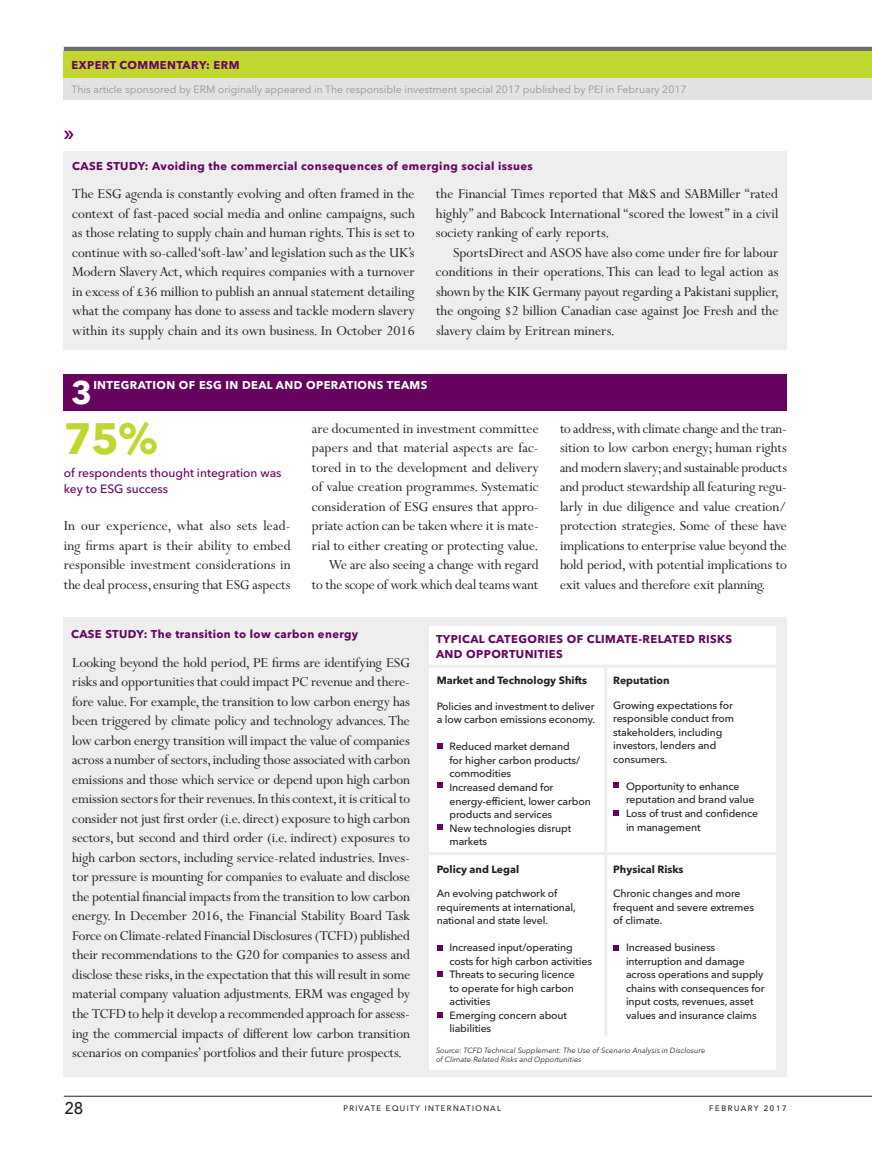
<style>
.page{position:relative;width:872px;height:1149px;background:#fff}
.page>*{position:absolute;margin:0;border:0;box-sizing:border-box;transform-origin:0 0}
.t1{font:700 43.5px "Avenir Next LT Pro";color:#c1d72f}
.t2{font:700 32.4px "Avenir Next LT Pro";color:#fff}
.t3{font:22.5px "Avenir Next LT Pro";color:#231f20}
.t4{font:15.3px/19.5px "Perpetua MT Pro";color:#231f20;text-align:justify}
.t5{font:500 12px/15px "Avenir Next LT Pro";color:#65035f}
.t6{font:700 11.25px/15px "Avenir Next LT Pro";letter-spacing:.035em;color:#65035f}
.t7{font:700 11.25px "Avenir Next LT Pro";letter-spacing:.035em;color:#fff}
.t8{font:500 10.5px/13.5px "Avenir Next LT Pro";letter-spacing:-.01em;color:#231f20}
.t9{font:10.5px "Avenir Next LT Pro";color:#939598}
.t10{font:700 10.5px "Avenir Next LT Pro";color:#231f20}
.t11{font:10.5px "Avenir Next LT Pro";letter-spacing:.08em;color:#231f20}
.t12{font:10.5px "Avenir Next LT Pro";letter-spacing:.1em;color:#231f20}
.t13{font:italic 7.5px/9px "Avenir Next LT Pro";color:#231f20}
</style>
<div class="page">
<hr style="left:64px;top:1095px;width:808px;height:1px;background:#231f20">
<hr style="left:64px;top:47px;width:808px;height:4px;background:#6c6d70">
<div style="left:64px;top:51px;width:808px;height:27px;background:#c1d72f"></div>
<div style="left:64px;top:151px;width:723px;height:198px;background:#eeeeef"></div>
<div style="left:64px;top:617px;width:723px;height:459px;background:#eeeeef"></div>
<div style="left:64px;top:374px;width:723px;height:36px;background:#65035f"></div>
<div style="left:429px;top:626px;width:346px;height:443px;background:#fff"></div>
<svg style="left:437px;top:743px;width:5px;height:5px"></svg>
<svg style="left:437px;top:945px;width:5px;height:5px"></svg>
<svg style="left:613px;top:945px;width:6px;height:5px"></svg>
<svg style="left:437px;top:782px;width:5px;height:5px"></svg>
<svg style="left:437px;top:971px;width:5px;height:5px"></svg>
<svg style="left:613px;top:782px;width:6px;height:5px"></svg>
<svg style="left:437px;top:824px;width:5px;height:6px"></svg>
<svg style="left:437px;top:1012px;width:5px;height:5px"></svg>
<svg style="left:613px;top:810px;width:6px;height:5px"></svg>
<hr style="left:604px;top:664px;width:3px;height:371px;background:#eeeeef">
<hr style="left:424px;top:851px;width:360px;height:3px;background:#eeeeef">
<hr style="left:424px;top:664px;width:360px;height:3px;background:#eeeeef">
<div style="left:64px;top:78px;width:808px;height:22px;background:#e1e2e4"></div>
<p class="t6" style="left:72px;top:57px;width:120px">INDIA ROUNDTABLE</p>
<p class="t6" style="left:72px;top:58px;width:169px">EXPERT COMMENTARY: ERM</p>
<p class="t6" style="left:72px;top:58px;width:169px">KEYNOTE INTERVIEW: ACTIS</p>
<p class="t9" style="left:72px;top:83px;width:616px">This article sponsored by ERM originally appeared in The responsible investment special 2017 published by PEI in February 2017</p>
<p class="t6" style="left:72px;top:158px;width:462px">CASE STUDY: Avoiding the commercial consequences of emerging social issues</p>
<p class="t4" style="left:72px;top:184px;width:344px">The ESG agenda is constantly evolving and often framed in the context of fast-paced social media and online campaigns, such as those relating to supply chain and human rights. This is set to continue with so-called ‘soft-law’ and legislation such as the UK’s Modern Slavery Act, which requires companies with a turnover in excess of £36 million to publish an annual statement detailing what the company has done to assess and tackle modern slavery within its supply chain and its own business. In October 2016</p>
<p class="t4" style="left:436px;top:184px;width:344px">the Financial Times reported that M&amp;S and SABMiller “rated highly” and Babcock International “scored the lowest” in a civil society ranking of early reports.</p>
<p class="t4" style="left:436px;top:243px;width:344px;text-indent:17px">SportsDirect and ASOS have also come under fire for labour conditions in their operations. This can lead to legal action as shown by the KIK Germany payout regarding a Pakistani supplier, the ongoing $2 billion Canadian case against Joe Fresh and the slavery claim by Eritrean miners.</p>
<h2 class="t2" style="left:71px;top:373px;width:22px">3</h2>
<p class="t7" style="left:93px;top:378px;width:335px">INTEGRATION OF ESG IN DEAL AND OPERATIONS TEAMS</p>
<h1 class="t1" style="left:64px;top:412px;width:96px">75%</h1>
<p class="t5" style="left:64px;top:465px;width:219px">of respondents thought integration was key to ESG success</p>
<p class="t4" style="left:64px;top:516px;width:228px">In our experience, what also sets lead&shy;ing firms apart is their ability to embed responsible investment considerations in the deal process, ensuring that ESG aspects</p>
<p class="t4" style="left:312px;top:418px;width:228px;text-align:right">are documented in investment committee papers and that material aspects are fac&shy;tored in to the development and delivery of value creation programmes. Systematic consideration of ESG ensures that appro&shy;priate action can be taken where it is mate&shy;rial to either creating or protecting value.<br>We are also seeing a change with regard<br>to the scope of work which deal teams want</p>
<p class="t4" style="left:560px;top:418px;width:228px">to address, with climate change and the tran&shy;sition to low carbon energy; human rights and modern slavery; and sustainable products and product stewardship all featuring regu&shy;larly in due diligence and value creation/ protection strategies. Some of these have implications to enterprise value beyond the hold period, with potential implications to exit values and therefore exit planning.</p>
<p class="t6" style="left:71px;top:626px;width:288px">CASE STUDY: The transition to low carbon energy</p>
<p class="t4" style="left:72px;top:652px;width:339px">Looking beyond the hold period, PE firms are identifying ESG risks and opportunities that could impact PC revenue and there&shy;fore value. For example, the transition to low carbon energy has been triggered by climate policy and technology advances. The low carbon energy transition will impact the value of companies across a number of sectors, including those associated with carbon emissions and those which service or depend upon high carbon emission sectors for their revenues. In this context, it is critical to consider not just first order (i.e. direct) exposure to high carbon sectors, but second and third order (i.e. indirect) exposures to high carbon sectors, including service-related industries. Inves&shy;tor pressure is mounting for companies to evaluate and disclose the potential financial impacts from the transition to low carbon energy. In December 2016, the Financial Stability Board Task Force on Climate-related Financial Disclosures (TCFD) published their recommendations to the G20 for companies to assess and disclose these risks, in the expectation that this will result in some material company valuation adjustments. ERM was engaged by the TCFD to help it develop a recommended approach for assess&shy;ing the commercial impacts of different low carbon transition scenarios on companies’ portfolios and their future prospects.</p>
<p class="t6" style="left:436px;top:631px;width:298px">TYPICAL CATEGORIES OF CLIMATE-RELATED RISKS<br>AND OPPORTUNITIES</p>
<p class="t10" style="left:437px;top:673px;width:152px">Market and Technology Shifts</p>
<p class="t8" style="left:437px;top:699px;width:160px">Policies and investment to deliver a low carbon emissions economy.</p>
<p class="t8" style="left:449px;top:739px;width:143px">Reduced market demand<br>for higher carbon products/ commodities<br>Increased demand for energy-efficient, lower carbon products and services<br>New technologies disrupt markets</p>
<p class="t10" style="left:437px;top:862px;width:84px">Policy and Legal</p>
<p class="t8" style="left:437px;top:886px;width:141px">An evolving patchwork of requirements at international, national and state level.</p>
<p class="t8" style="left:449px;top:940px;width:144px">Increased input/operating costs for high carbon activities<br>Threats to securing licence<br>to operate for high carbon activities<br>Emerging concern about liabilities</p>
<p class="t10" style="left:613px;top:673px;width:58px">Reputation</p>
<p class="t8" style="left:613px;top:698px;width:122px">Growing expectations for responsible conduct from stakeholders, including investors, lenders and consumers.</p>
<p class="t8" style="left:626px;top:779px;width:134px">Opportunity to enhance reputation and brand value<br>Loss of trust and confidence in management</p>
<p class="t10" style="left:613px;top:862px;width:72px">Physical Risks</p>
<p class="t8" style="left:613px;top:886px;width:142px">Chronic changes and more frequent and severe extremes of climate.</p>
<p class="t8" style="left:626px;top:940px;width:140px">Increased business interruption and damage across operations and supply chains with consequences for input costs, revenues, asset values and insurance claims</p>
<p class="t13" style="left:436px;top:1045px;width:271px">Source: TCFD Technical Supplement: The Use of Scenario Analysis in Disclosure of Climate-Related Risks and Opportunities</p>
<h3 class="t3" style="left:64px;top:1092px;width:22px">28</h3>
<p class="t11" style="left:343px;top:1100px;width:159px">private equity international</p>
<p class="t12" style="left:709px;top:1100px;width:79px">february 2017</p>
</div>
